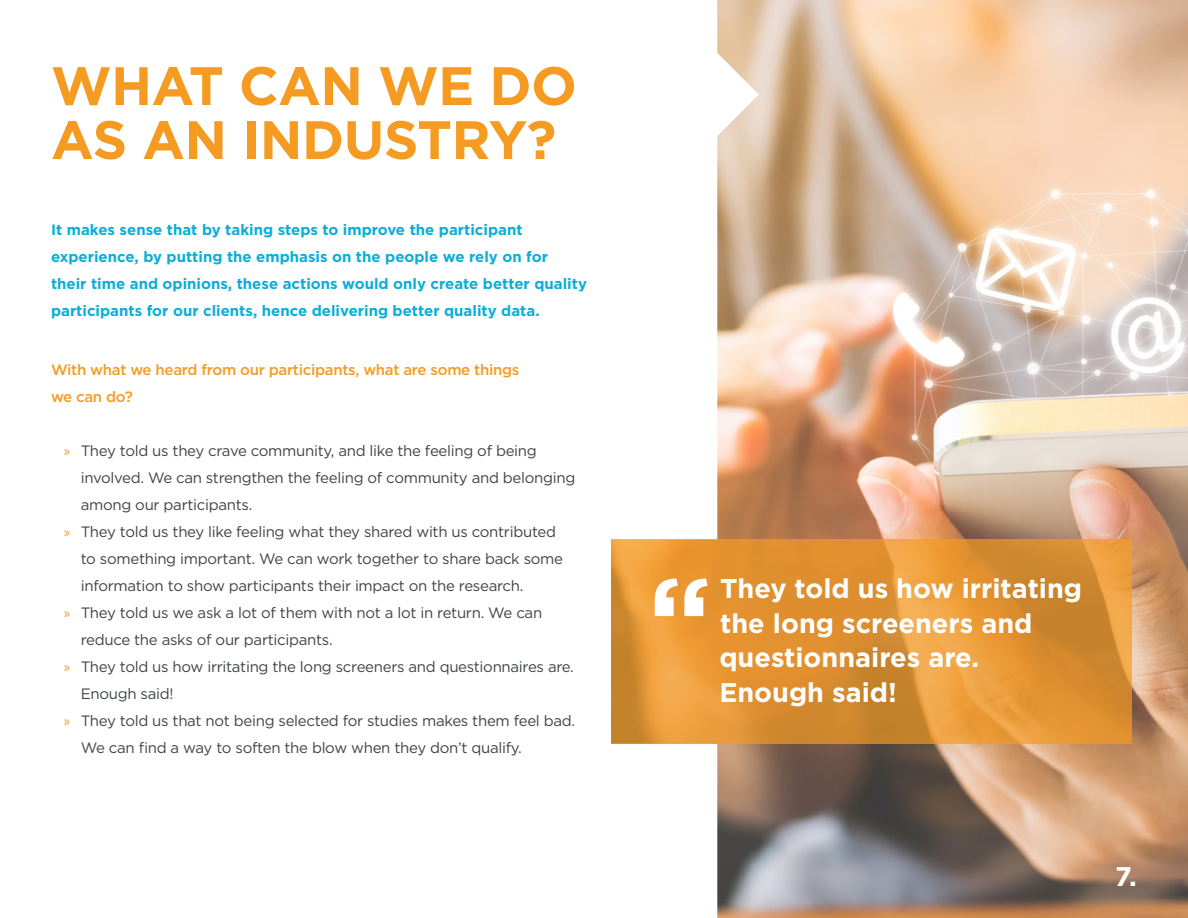
<style>
.page{position:relative;width:1188px;height:918px;background:#fff}
.page>*{position:absolute;margin:0;border:0;box-sizing:border-box;transform-origin:0 0}
.t1{font:700 54px/54px "Gotham";letter-spacing:-.01em;color:#f59b21}
.t2{font:700 27px/34.5px "Gotham";color:#fff}
.t3{font:15px "Gotham";letter-spacing:-.02em;color:#3e4543}
.t4{font:700 15px/27px "Gotham";color:#0baed9}
.t5{font:500 15px/27px "Gotham";letter-spacing:-.02em;color:#f59b21}
.s1{font-family:"Myriad Pro";color:#f59b21}
</style>
<div class="page">
<img style="left:611px;top:0;width:577px;height:918px">
<svg style="left:611px;top:540px;width:521px;height:204px"></svg>
<svg style="left:655px;top:578px;width:53px;height:38px"></svg>
<svg style="left:715px;top:51px;width:44px;height:87px"></svg>
<h1 class="t1" style="left:51px;top:59px;width:527px">WHAT CAN WE DO<br>AS AN INDUSTRY?</h1>
<p class="t4" style="left:51px;top:216px;width:538px">It makes sense that by taking steps to improve the participant experience, by putting the emphasis on the people we rely on for their time and opinions, these actions would only create better quality participants for our clients, hence delivering better quality data.</p>
<p class="t5" style="left:51px;top:356px;width:470px">With what we heard from our participants, what are some things we can do?</p>
<p class="t3" style="left:64px;top:441px;width:475px"><span class="s1">»</span> They told us they crave community, and like the feeling of being</p>
<p class="t3" style="left:81px;top:468px;width:496px">involved. We can strengthen the feeling of community and belonging</p>
<p class="t3" style="left:81px;top:495px;width:173px">among our participants.</p>
<p class="t3" style="left:64px;top:522px;width:494px"><span class="s1">»</span> They told us they like feeling what they shared with us contributed</p>
<p class="t3" style="left:81px;top:549px;width:484px">to something important. We can work together to share back some</p>
<p class="t3" style="left:81px;top:576px;width:444px">information to show participants their impact on the research.</p>
<p class="t3" style="left:64px;top:603px;width:480px"><span class="s1">»</span> They told us we ask a lot of them with not a lot in return. We can</p>
<p class="t3" style="left:81px;top:630px;width:253px">reduce the asks of our participants.</p>
<p class="t3" style="left:64px;top:657px;width:512px"><span class="s1">»</span> They told us how irritating the long screeners and questionnaires are.</p>
<p class="t3" style="left:81px;top:684px;width:94px">Enough said!</p>
<p class="t3" style="left:64px;top:711px;width:513px"><span class="s1">»</span> They told us that not being selected for studies makes them feel bad.</p>
<p class="t3" style="left:81px;top:738px;width:443px">We can find a way to soften the blow when they don’t qualify.</p>
<h2 class="t2" style="left:719px;top:571px;width:364px">They told us how irritating the long screeners and questionnaires are.<br>Enough said!</h2>
<h2 class="t2" style="left:1115px;top:859px;width:23px">7.</h2>
</div>
